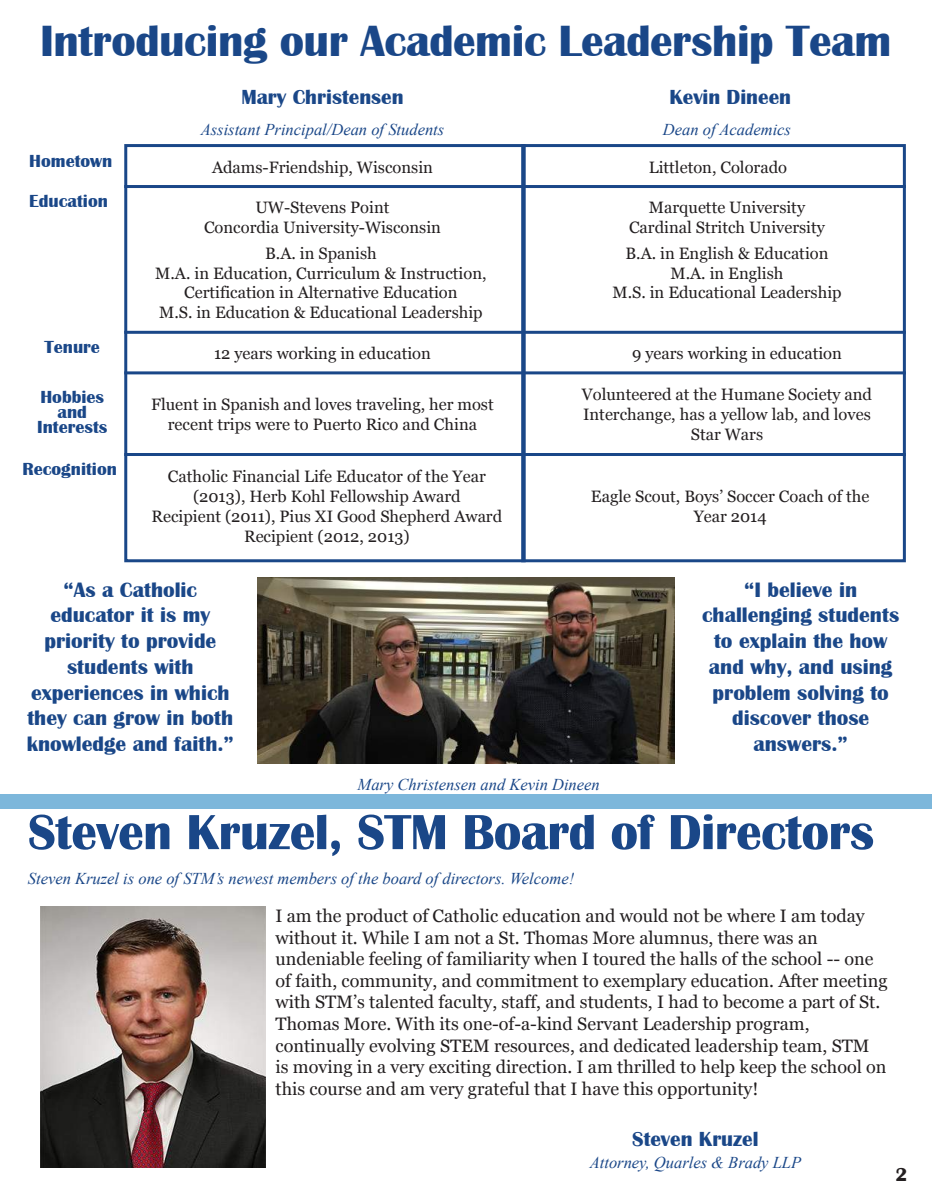
<style>
.page{position:relative;width:932px;height:1202px;background:#fff}
.page>*{position:absolute;margin:0;border:0;box-sizing:border-box;transform-origin:0 0}
.t1{font:700 51px "Britannic";letter-spacing:-.01em;color:#1a4788}
.t2{font:700 45px "Britannic";letter-spacing:-.01em;color:#1a4788}
.t3{font:700 21.45px/25.8px "Britannic";color:#1a4788;text-align:center}
.t4{font:700 21px "Britannic";color:#1a4788}
.t5{font:700 19.5px "Britannic";color:#231f20}
.t6{font:18px/21.6px "Vani";color:#231f20}
.t7{font:700 18px/15px "Britannic";color:#1a4788;text-align:center}
.t8{font:16.5px/19.8px "Vani";color:#231f20;text-align:center}
.t9{font:italic 16.5px "Times New Roman";color:#1a4788}
</style>
<div class="page">
<div style="left:0;top:794px;width:932px;height:14px;background:#7db7db"></div>
<img style="left:40px;top:906px;width:226px;height:261px">
<img style="left:258px;top:577px;width:416px;height:186px">
<div style="left:124px;top:144px;width:781px;height:418px;border:3px solid #1a4788"></div>
<hr style="left:124px;top:185px;width:781px;height:3px;background:#1a4788">
<hr style="left:124px;top:331px;width:781px;height:3px;background:#1a4788">
<hr style="left:124px;top:371px;width:781px;height:3px;background:#1a4788">
<hr style="left:124px;top:453px;width:781px;height:3px;background:#1a4788">
<svg style="left:521px;top:144px;width:4px;height:418px;background:#244f8d"></svg>
<h2 class="t2" style="left:40px;top:16px;width:853px">Introducing our Academic Leadership Team</h2>
<p class="t4" style="left:241px;top:85px;width:164px">Mary Christensen</p>
<p class="t4" style="left:669px;top:85px;width:123px">Kevin Dineen</p>
<p class="t9" style="left:201px;top:118px;width:245px">Assistant Principal/Dean of Students</p>
<p class="t9" style="left:663px;top:118px;width:130px">Dean of Academics</p>
<p class="t8" style="left:648px;top:157px;width:140px">Littleton, Colorado</p>
<p class="t8" style="left:629px;top:197px;width:197px">Marquette University<br>Cardinal Stritch University</p>
<p class="t8" style="left:612px;top:243px;width:231px">B.A. in English &amp; Education<br>M.A. in English<br>M.S. in Educational Leadership</p>
<p class="t7" style="left:29px;top:153px;width:84px">Hometown</p>
<p class="t7" style="left:29px;top:193px;width:80px">Education</p>
<p class="t8" style="left:212px;top:157px;width:222px">Adams-Friendship, Wisconsin</p>
<p class="t8" style="left:204px;top:197px;width:238px">UW-Stevens Point<br>Concordia University-Wisconsin</p>
<p class="t8" style="left:155px;top:243px;width:333px">B.A. in Spanish<br>M.A. in Education, Curriculum &amp; Instruction, Certification in Alternative Education<br>M.S. in Education &amp; Educational Leadership</p>
<p class="t8" style="left:214px;top:344px;width:218px">12 years working in education</p>
<p class="t8" style="left:151px;top:394px;width:344px">Fluent in Spanish and loves traveling, her most recent trips were to Puerto Rico and China</p>
<p class="t8" style="left:151px;top:466px;width:352px">Catholic Financial Life Educator of the Year (2013), Herb Kohl Fellowship Award<br>Recipient (2011), Pius XI Good Shepherd Award Recipient (2012, 2013)</p>
<h3 class="t3" style="left:27px;top:577px;width:208px">“As a Catholic educator it is my priority to provide students with experiences in which they can grow in both knowledge and faith.”</h3>
<p class="t9" style="left:357px;top:773px;width:243px">Mary Christensen and Kevin Dineen</p>
<p class="t7" style="left:45px;top:340px;width:57px">Tenure</p>
<p class="t7" style="left:37px;top:390px;width:72px">Hobbies and<br>Interests</p>
<p class="t7" style="left:22px;top:461px;width:96px">Recognition</p>
<p class="t8" style="left:632px;top:344px;width:211px">9 years working in education</p>
<p class="t8" style="left:582px;top:384px;width:292px">Volunteered at the Humane Society and<br>Interchange, has a yellow lab, and loves<br>Star Wars</p>
<p class="t8" style="left:591px;top:486px;width:280px">Eagle Scout, Boys’ Soccer Coach of the<br>Year 2014</p>
<h3 class="t3" style="left:702px;top:577px;width:198px">“I believe in challenging students to explain the how and why, and using problem solving to discover those answers.”</h3>
<h1 class="t1" style="left:28px;top:803px;width:847px">Steven Kruzel, STM Board of Directors</h1>
<p class="t9" style="left:28px;top:867px;width:547px">Steven Kruzel is one of STM’s newest members of the board of directors. Welcome!</p>
<p class="t6" style="left:275px;top:905px;width:613px">I am the product of Catholic education and would not be where I am today without it. While I am not a St. Thomas More alumnus, there was an undeniable feeling of familiarity when I toured the halls of the school -- one of faith, community, and commitment to exemplary education. After meeting with STM’s talented faculty, staff, and students, I had to become a part of St.<br>Thomas More. With its one-of-a-kind Servant Leadership program, continually evolving STEM resources, and dedicated leadership team, STM<br>is moving in a very exciting direction. I am thrilled to help keep the school on this course and am very grateful that I have this opportunity!</p>
<p class="t4" style="left:632px;top:1127px;width:128px">Steven Kruzel</p>
<p class="t9" style="left:589px;top:1151px;width:213px">Attorney, Quarles &amp; Brady LLP</p>
<p class="t5" style="left:895px;top:1163px;width:13px">2</p>
</div>
